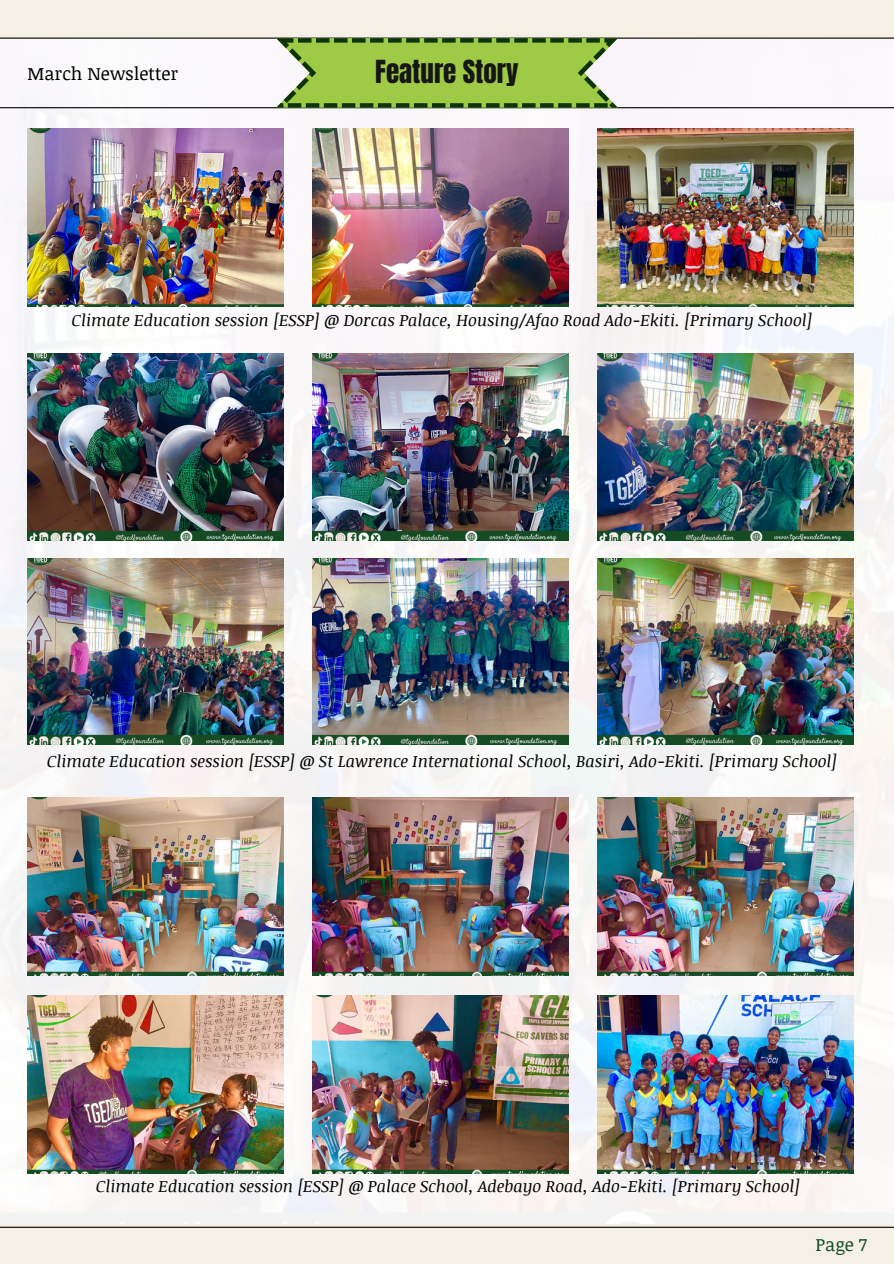
<style>
.page{position:relative;width:894px;height:1264px;background:#fff}
.page>*{position:absolute;margin:0;border:0;box-sizing:border-box;transform-origin:0 0}
.t1{font:27px "Anton";color:#161616}
.t2{font:18px "Noticia Text";color:#000}
.t3{font:18px "Noticia Text";color:#164c24}
.t4{font:italic 16.5px "Noticia Text";color:#000}
</style>
<div class="page">
<img style="left:0;top:39px;width:893px;height:1184px">
<div style="left:0;top:1223px;width:893px;height:40px;background:#f5f0e6"></div>
<hr style="left:0;top:1226px;width:893px;height:1px;background:#000">
<div style="left:0;top:0;width:893px;height:38px;background:#f5f0e6"></div>
<hr style="left:0;top:38px;width:893px;height:1px;background:#000">
<hr style="left:0;top:107px;width:893px;height:1px;background:#000">
<svg style="left:276px;top:38px;width:341px;height:70px;background:#95bb4e"></svg>
<img style="left:597px;top:129px;width:255px;height:178px">
<img style="left:28px;top:129px;width:255px;height:178px">
<img style="left:312px;top:129px;width:256px;height:178px">
<img style="left:597px;top:558px;width:255px;height:186px">
<img style="left:28px;top:558px;width:255px;height:186px">
<img style="left:312px;top:558px;width:256px;height:186px">
<img style="left:597px;top:354px;width:255px;height:186px">
<img style="left:28px;top:354px;width:255px;height:186px">
<img style="left:312px;top:354px;width:256px;height:186px">
<img style="left:597px;top:797px;width:255px;height:178px">
<img style="left:28px;top:797px;width:255px;height:178px">
<img style="left:312px;top:797px;width:256px;height:178px">
<img style="left:597px;top:995px;width:255px;height:178px">
<img style="left:28px;top:995px;width:255px;height:178px">
<img style="left:312px;top:995px;width:256px;height:178px">
<p class="t2" style="left:28px;top:60px;width:152px">March Newsletter</p>
<h1 class="t1" style="left:375px;top:52px;width:145px">Feature Story</h1>
<p class="t4" style="left:72px;top:308px;width:742px">Climate Education session [ESSP] @ Dorcas Palace, Housing/Afao Road Ado-Ekiti. [Primary School]</p>
<p class="t4" style="left:47px;top:749px;width:791px">Climate Education session [ESSP] @ St Lawrence International School, Basiri, Ado-Ekiti. [Primary School]</p>
<p class="t4" style="left:96px;top:1174px;width:705px">Climate Education session [ESSP] @ Palace School, Adebayo Road, Ado-Ekiti. [Primary School]</p>
<p class="t3" style="left:815px;top:1231px;width:53px">Page 7</p>
</div>
